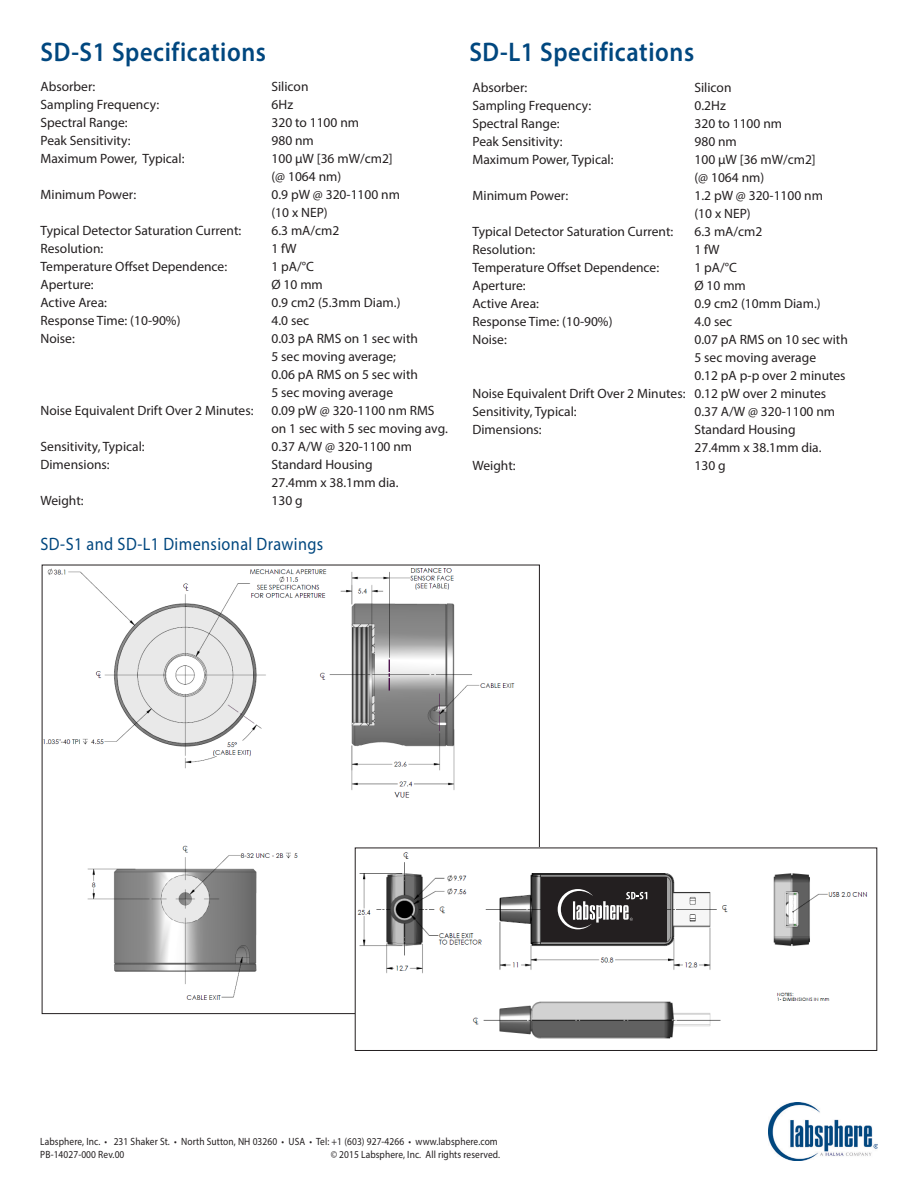
<style>
.page{position:relative;width:918px;height:1188px;background:#fff}
.page>*{position:absolute;margin:0;border:0;box-sizing:border-box;transform-origin:0 0}
.t1{font:600 27px "Myriad Pro";letter-spacing:.025em;color:#00477f;scale:.9 1}
.t2{font:18px "Myriad Pro";letter-spacing:.025em;color:#00477f;scale:.9 1}
.t3{font:13.5px/18px "Myriad Pro";color:#231f20}
.t4{font:10.5px/13.5px "Myriad Pro";letter-spacing:.01em;color:#231f20;scale:.9 1}
</style>
<div class="page">
<img style="left:768px;top:1102px;width:110px;height:59px">
<img style="left:44px;top:568px;width:494px;height:444px">
<img style="left:357px;top:850px;width:511px;height:189px">
<div style="left:355px;top:848px;width:522px;height:203px;border:1px solid #231f20"></div>
<div style="left:541px;top:878px;width:125px;height:64px;background:#231f20"></div>
<svg style="left:558px;top:889px;width:89px;height:40px"></svg>
<p class="t1" style="left:41px;top:35px;width:252px">SD-S1 Specifications</p>
<p class="t1" style="left:469px;top:35px;width:251px">SD-L1 Specifications</p>
<p class="t3" style="left:40px;top:77px;width:56px">Absorber:</p>
<p class="t3" style="left:271px;top:77px;width:39px">Silicon</p>
<p class="t3" style="left:40px;top:95px;width:120px">Sampling Frequency:</p>
<p class="t3" style="left:271px;top:95px;width:23px">6Hz</p>
<p class="t3" style="left:40px;top:113px;width:89px">Spectral Range:</p>
<p class="t3" style="left:271px;top:113px;width:89px">320 to 1100 nm</p>
<p class="t3" style="left:40px;top:131px;width:92px">Peak Sensitivity:</p>
<p class="t3" style="left:271px;top:131px;width:44px">980 nm</p>
<p class="t3" style="left:40px;top:149px;width:145px">Maximum Power, Typical:</p>
<p class="t3" style="left:271px;top:149px;width:123px">100 μW [36 mW/cm2] (@ 1064 nm)</p>
<p class="t3" style="left:40px;top:185px;width:97px">Minimum Power:</p>
<p class="t3" style="left:271px;top:185px;width:130px">0.9 pW @ 320-1100 nm (10 x NEP)</p>
<p class="t3" style="left:40px;top:221px;width:202px">Typical Detector Saturation Current:</p>
<p class="t3" style="left:271px;top:221px;width:69px">6.3 mA/cm2</p>
<p class="t3" style="left:40px;top:239px;width:64px">Resolution:</p>
<p class="t3" style="left:271px;top:239px;width:27px">1 fW</p>
<p class="t3" style="left:40px;top:257px;width:188px">Temperature Offset Dependence:</p>
<p class="t3" style="left:271px;top:257px;width:44px">1 pA/°C</p>
<p class="t3" style="left:40px;top:275px;width:55px">Aperture:</p>
<p class="t3" style="left:271px;top:275px;width:53px">Ø 10 mm</p>
<p class="t3" style="left:40px;top:293px;width:68px">Active Area:</p>
<p class="t3" style="left:271px;top:293px;width:131px">0.9 cm2 (5.3mm Diam.)</p>
<p class="t3" style="left:40px;top:311px;width:142px">Response Time: (10-90%)</p>
<p class="t3" style="left:271px;top:311px;width:39px">4.0 sec</p>
<p class="t3" style="left:40px;top:329px;width:36px">Noise:</p>
<p class="t3" style="left:271px;top:329px;width:148px">0.03 pA RMS on 1 sec with<br>5 sec moving average;<br>0.06 pA RMS on 5 sec with<br>5 sec moving average</p>
<p class="t3" style="left:40px;top:401px;width:214px">Noise Equivalent Drift Over 2 Minutes:</p>
<p class="t3" style="left:271px;top:401px;width:178px">0.09 pW @ 320-1100 nm RMS on 1 sec with 5 sec moving avg.</p>
<p class="t3" style="left:40px;top:437px;width:106px">Sensitivity, Typical:</p>
<p class="t3" style="left:271px;top:437px;width:142px">0.37 A/W @ 320-1100 nm</p>
<p class="t3" style="left:40px;top:455px;width:71px">Dimensions:</p>
<p class="t3" style="left:271px;top:455px;width:103px">Standard Housing</p>
<p class="t3" style="left:271px;top:473px;width:129px">27.4mm x 38.1mm dia.</p>
<p class="t3" style="left:40px;top:491px;width:45px">Weight:</p>
<p class="t3" style="left:271px;top:491px;width:33px">130 g</p>
<p class="t3" style="left:472px;top:78px;width:56px">Absorber:</p>
<p class="t3" style="left:694px;top:78px;width:39px">Silicon</p>
<p class="t3" style="left:472px;top:96px;width:120px">Sampling Frequency:</p>
<p class="t3" style="left:694px;top:96px;width:33px">0.2Hz</p>
<p class="t3" style="left:472px;top:114px;width:89px">Spectral Range:</p>
<p class="t3" style="left:694px;top:114px;width:89px">320 to 1100 nm</p>
<p class="t3" style="left:472px;top:132px;width:92px">Peak Sensitivity:</p>
<p class="t3" style="left:694px;top:132px;width:44px">980 nm</p>
<p class="t3" style="left:472px;top:150px;width:143px">Maximum Power, Typical:</p>
<p class="t3" style="left:694px;top:150px;width:123px">100 μW [36 mW/cm2] (@ 1064 nm)</p>
<p class="t3" style="left:472px;top:186px;width:97px">Minimum Power:</p>
<p class="t3" style="left:694px;top:186px;width:130px">1.2 pW @ 320-1100 nm (10 x NEP)</p>
<p class="t3" style="left:472px;top:222px;width:202px">Typical Detector Saturation Current:</p>
<p class="t3" style="left:694px;top:222px;width:69px">6.3 mA/cm2</p>
<p class="t3" style="left:472px;top:240px;width:64px">Resolution:</p>
<p class="t3" style="left:694px;top:240px;width:27px">1 fW</p>
<p class="t3" style="left:472px;top:258px;width:188px">Temperature Offset Dependence:</p>
<p class="t3" style="left:694px;top:258px;width:44px">1 pA/°C</p>
<p class="t3" style="left:472px;top:276px;width:55px">Aperture:</p>
<p class="t3" style="left:694px;top:276px;width:53px">Ø 10 mm</p>
<p class="t3" style="left:472px;top:294px;width:68px">Active Area:</p>
<p class="t3" style="left:694px;top:294px;width:128px">0.9 cm2 (10mm Diam.)</p>
<p class="t3" style="left:472px;top:312px;width:142px">Response Time: (10-90%)</p>
<p class="t3" style="left:694px;top:312px;width:39px">4.0 sec</p>
<p class="t3" style="left:472px;top:330px;width:36px">Noise:</p>
<p class="t3" style="left:694px;top:330px;width:155px">0.07 pA RMS on 10 sec with<br>5 sec moving average<br>0.12 pA p-p over 2 minutes</p>
<p class="t3" style="left:472px;top:384px;width:355px">Noise Equivalent Drift Over 2 Minutes: 0.12 pW over 2 minutes</p>
<p class="t3" style="left:472px;top:402px;width:106px">Sensitivity, Typical:</p>
<p class="t3" style="left:694px;top:402px;width:142px">0.37 A/W @ 320-1100 nm</p>
<p class="t3" style="left:472px;top:420px;width:71px">Dimensions:</p>
<p class="t3" style="left:694px;top:420px;width:129px">Standard Housing<br>27.4mm x 38.1mm dia.</p>
<p class="t3" style="left:472px;top:456px;width:45px">Weight:</p>
<p class="t3" style="left:694px;top:456px;width:33px">130 g</p>
<p class="t2" style="left:40px;top:533px;width:316px">SD-S1 and SD-L1 Dimensional Drawings</p>
<p class="t4" style="left:40px;top:1134px;width:510px">Labsphere, Inc. • 231 Shaker St. • North Sutton, NH 03260 • USA • Tel: +1 (603) 927-4266 • www.labsphere.com<br>PB-14027-000 Rev.00</p>
<p class="t4" style="left:331px;top:1148px;width:190px">© 2015 Labsphere, Inc. All rights reserved.</p>
</div>
